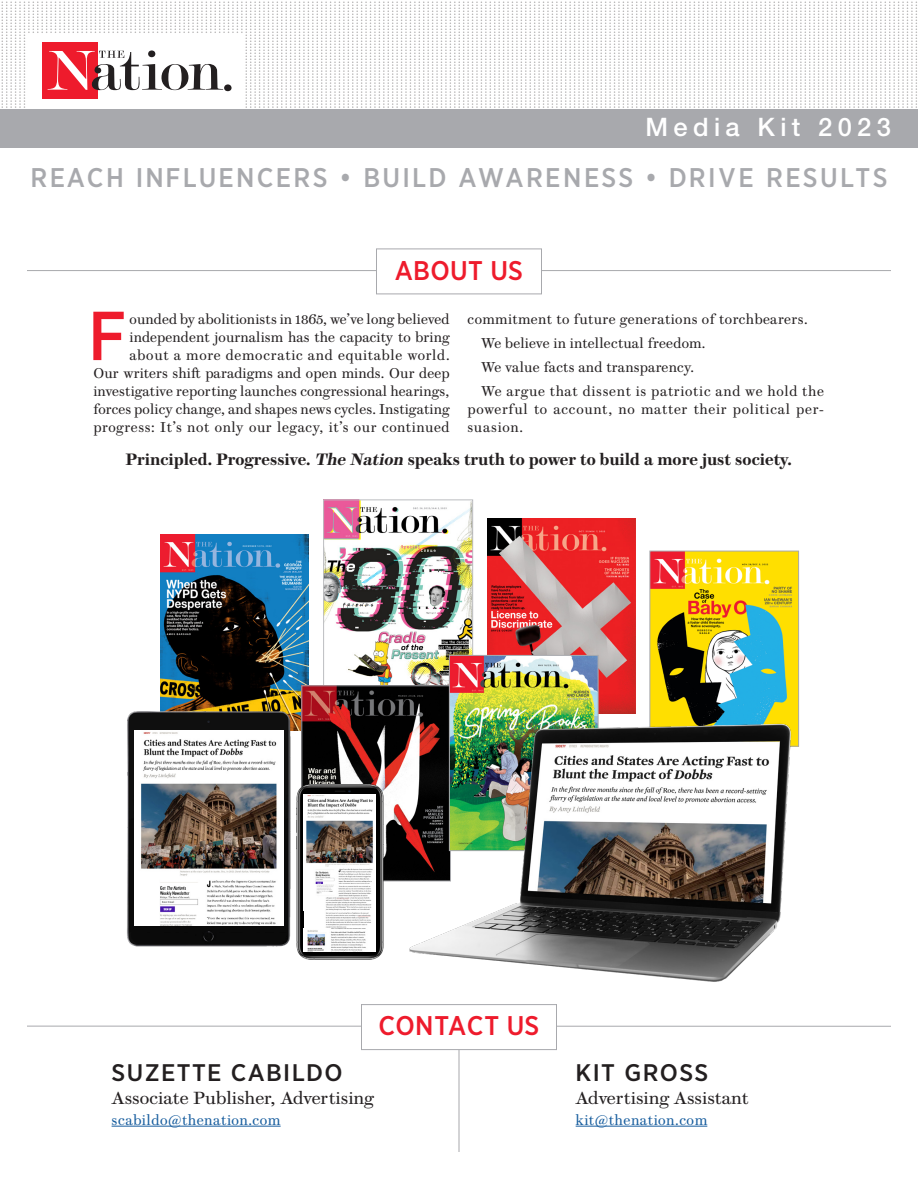
<style>
.page{position:relative;width:918px;height:1188px;background:#fff}
.page>*{position:absolute;margin:0;border:0;box-sizing:border-box;transform-origin:0 0}
.BODY_PARAGRAPH{font:500 69.15px "Gotham Narrow";color:#ee1b2c}
.t1{font:500 27px "Gotham Narrow";letter-spacing:.085em;color:#a8a9ad}
.box_hed{font:500 27px "Gotham Narrow";letter-spacing:.01em;color:#ee1b2c}
.top_hed{font:500 25.5px "Helvetica Neue LT Pro";letter-spacing:.21em;color:#fff}
.t2{font:500 24px "Gotham Narrow";letter-spacing:.055em;color:#231f20;scale:1.05 1}
.t3{font:17.7px "Brunel Text";color:#231f20;scale:1.05 1}
.BODY_PARAGRAPH-2{font:600 16.5px "Brunel Text";color:#231f20}
.t4{font:14.55px "Brunel Text";letter-spacing:.035em;color:#175d9e}
.BODY_PARAGRAPH-3{font:14.25px/18px "Brunel Text";letter-spacing:.015em;color:#231f20;text-align:right}
.s1{font-style:italic}
</style>
<div class="page">
<img style="left:652px;top:553px;width:145px;height:127px">
<div style="left:650px;top:551px;width:149px;height:195px;border:1px solid #a8a9ad"></div>
<img style="left:325px;top:502px;width:146px;height:184px">
<div style="left:323px;top:500px;width:150px;height:195px;border:1px solid #bcbdc0"></div>
<img style="left:488px;top:518px;width:147px;height:162px">
<img style="left:161px;top:535px;width:148px;height:195px">
<img style="left:304px;top:688px;width:89px;height:191px">
<img style="left:451px;top:657px;width:145px;height:23px">
<img style="left:127px;top:707px;width:170px;height:240px">
<hr style="left:27px;top:270px;width:864px;height:1px;background:#a8a9ad">
<div style="left:376px;top:258px;width:166px;height:27px;background:#fff"></div>
<div style="left:376px;top:249px;width:166px;height:45px;border:1px solid #a8a9ad"></div>
<hr style="left:27px;top:1026px;width:864px;height:1px;background:#a8a9ad">
<div style="left:362px;top:1014px;width:194px;height:27px;background:#fff"></div>
<div style="left:361px;top:1004px;width:196px;height:46px;border:1px solid #a8a9ad"></div>
<hr style="left:112px;top:1126px;width:169px;height:1px;background:#175d9e">
<hr style="left:459px;top:1050px;width:1px;height:102px;background:#a8a9ad">
<hr style="left:576px;top:1126px;width:131px;height:1px;background:#175d9e">
<div style="left:0;top:109px;width:918px;height:39px;background:#a8a9ad"></div>
<svg style="left:1px;top:2px;width:916px;height:106px"></svg>
<img style="left:393px;top:680px;width:406px;height:330px">
<img style="left:135px;top:730px;width:147px;height:195px">
<img style="left:296px;top:785px;width:87px;height:175px">
<img style="left:304px;top:795px;width:72px;height:90px">
<div style="left:304px;top:885px;width:72px;height:44px;background:#fff"></div>
<img style="left:316px;top:885px;width:56px;height:43px">
<img style="left:304px;top:928px;width:72px;height:24px">
<p class="top_hed" style="left:646px;top:112px;width:247px">Media Kit 2023</p>
<p class="t1" style="left:30px;top:160px;width:859px">REACH INFLUENCERS • BUILD AWARENESS • DRIVE RESULTS</p>
<p class="box_hed" style="left:395px;top:253px;width:130px">ABOUT US</p>
<p class="BODY_PARAGRAPH" style="left:88px;top:292px;width:40px">F</p>
<p class="BODY_PARAGRAPH-3" style="left:93px;top:310px;width:358px">ounded by abolitionists in 1865, we’ve long believed independent journalism has the capacity to bring about a more democratic and equitable world.<br>Our writers shift paradigms and open minds. Our deep investigative reporting launches congressional hearings, forces policy change, and shapes news cycles. Instigating progress: It’s not only our legacy, it’s our continued</p>
<p class="BODY_PARAGRAPH-3" style="left:468px;top:310px;width:342px">commitment to future generations of torchbearers.</p>
<p class="BODY_PARAGRAPH-3" style="left:481px;top:334px;width:226px">We believe in intellectual freedom.</p>
<p class="BODY_PARAGRAPH-3" style="left:481px;top:358px;width:214px">We value facts and transparency.</p>
<p class="BODY_PARAGRAPH-3" style="left:468px;top:382px;width:358px;text-align:justify;text-indent:14px">We argue that dissent is patriotic and we hold the powerful to account, no matter their political per&shy;suasion.</p>
<p class="BODY_PARAGRAPH-2" style="left:125px;top:450px;width:668px">Principled. Progressive. <span class="s1">The Nation</span> speaks truth to power to build a more just society.</p>
<p class="box_hed" style="left:379px;top:1009px;width:162px">CONTACT US</p>
<p class="t2" style="left:112px;top:1058px;width:222px">SUZETTE CABILDO</p>
<p class="t3" style="left:112px;top:1087px;width:252px">Associate Publisher, Advertising</p>
<p class="t4" style="left:112px;top:1111px;width:171px">scabildo@thenation.com</p>
<p class="t2" style="left:576px;top:1058px;width:128px">KIT GROSS</p>
<p class="t3" style="left:576px;top:1087px;width:166px">Advertising Assistant</p>
<p class="t4" style="left:576px;top:1111px;width:133px">kit@thenation.com</p>
</div>
